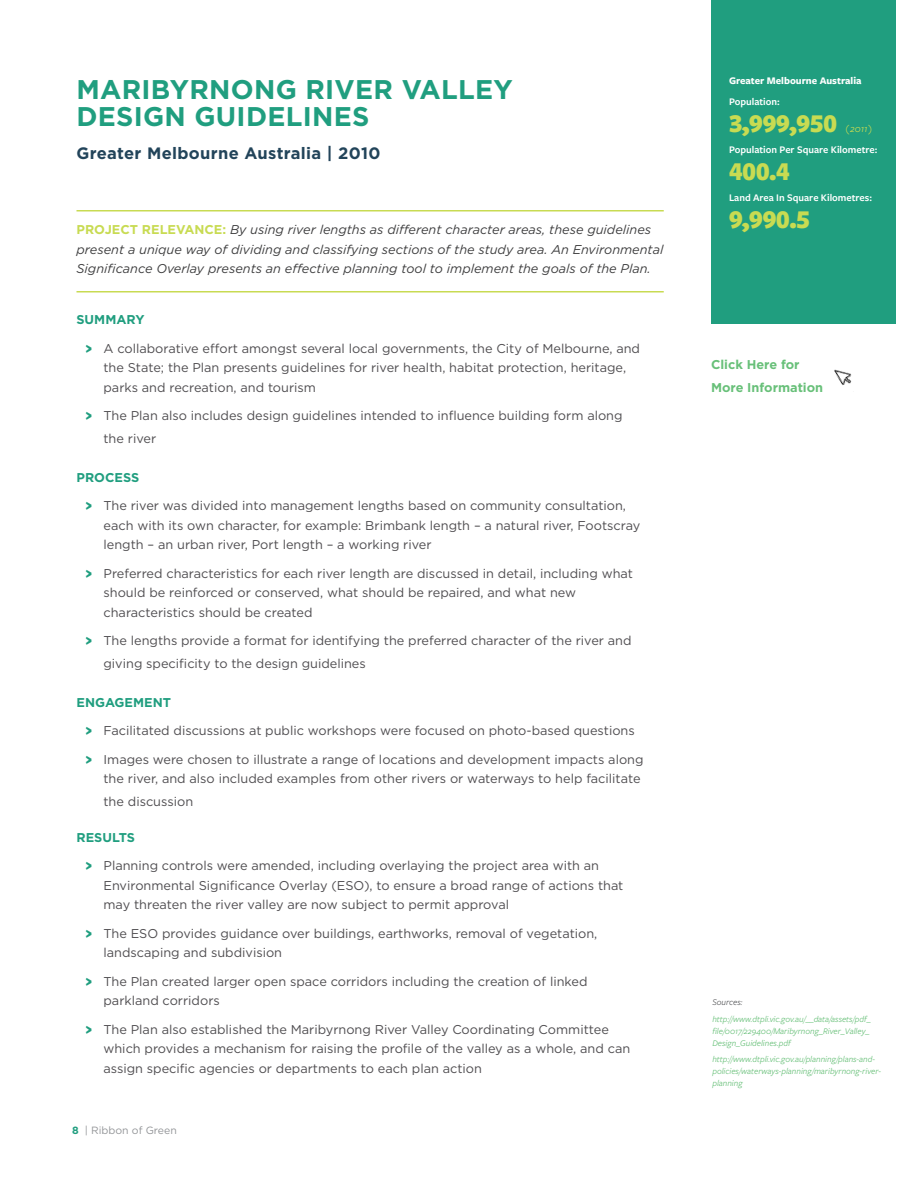
<style>
.page{position:relative;width:918px;height:1188px;background:#fff}
.page>*{position:absolute;margin:0;border:0;box-sizing:border-box;transform-origin:0 0}
._2_Headers{font:700 27px/27px "Gotham";letter-spacing:.01em;color:#209e7f}
.Label{font:900 27px "Freight Sans Pro";color:#c8db52}
.City___Date{font:700 16.5px "Gotham";letter-spacing:.02em;color:#22445a}
.t1{font:12.75px/19.5px "Gotham";color:#4f4d50}
.Project_Relevance__2{font:italic 12.75px/19.5px "Gotham";color:#3e3e3f}
._4_Headers{font:700 12.75px "Gotham";color:#209e7f}
._6_Headers{font:700 12.75px/22.5px "Gotham";color:#68c079}
.Label-2{font:600 10.5px "Freight Sans Pro";color:#fff}
.Label-3{font:700 10.5px "Freight Sans Pro";color:#fff}
.t2{font:10.5px "Gotham";color:#939598}
.Label-4{font:italic 10.5px "Freight Sans Pro";color:#c8db52}
.Sidebar__Notes__L{font:italic 9px/12px "Freight Sans Pro";color:#68c079}
.Sidebar__Notes__L-2{font:italic 9px "Freight Sans Pro";color:#57585a}
.s1{font-weight:700;font-style:normal;color:#c8db52}
.s2{font-family:"Freight Sans Pro";font-weight:700;font-size:18px;color:#209e7f}
.s3{font-weight:700;color:#209e7f}
</style>
<div class="page">
<div style="left:711px;top:0;width:184px;height:324px;background:#209e7f"></div>
<hr style="left:76px;top:210px;width:588px;height:2px;background:#c8db52">
<hr style="left:76px;top:291px;width:588px;height:1px;background:#c8db52">
<img style="left:834px;top:369px;width:18px;height:16px">
<p class="_2_Headers" style="left:76px;top:75px;width:438px">MARIBYRNONG RIVER VALLEY<br>DESIGN GUIDELINES</p>
<p class="City___Date" style="left:76px;top:144px;width:305px">Greater Melbourne Australia | 2010</p>
<p class="Project_Relevance__2" style="left:76px;top:219px;width:588px"><span class="s1">PROJECT RELEVANCE:</span> By using river lengths as different character areas, these guidelines present a unique way of dividing and classifying sections of the study area. An Environmental<br>Significance Overlay presents an effective planning tool to implement the goals of the Plan.</p>
<p class="_4_Headers" style="left:76px;top:312px;width:70px">SUMMARY</p>
<p class="t1" style="left:104px;top:338px;width:538px;text-indent:-18px"><span class="s2">›</span> A collaborative effort amongst several local governments, the City of Melbourne, and the State; the Plan presents guidelines for river health, habitat protection, heritage, parks and recreation, and tourism</p>
<p class="t1" style="left:104px;top:404px;width:521px;line-height:22.5px;text-indent:-18px"><span class="s2">›</span> The Plan also includes design guidelines intended to influence building form along the river</p>
<p class="_4_Headers" style="left:76px;top:470px;width:64px">PROCESS</p>
<p class="t1" style="left:104px;top:495px;width:538px;text-indent:-18px"><span class="s2">›</span> The river was divided into management lengths based on community consultation, each with its own character, for example: Brimbank length – a natural river, Footscray length – an urban river, Port length – a working river</p>
<p class="t1" style="left:104px;top:563px;width:531px;text-indent:-18px"><span class="s2">›</span> Preferred characteristics for each river length are discussed in detail, including what should be reinforced or conserved, what should be repaired, and what new characteristics should be created</p>
<p class="t1" style="left:104px;top:629px;width:530px;line-height:22.5px;text-indent:-18px"><span class="s2">›</span> The lengths provide a format for identifying the preferred character of the river and giving specificity to the design guidelines</p>
<p class="_4_Headers" style="left:76px;top:695px;width:96px">ENGAGEMENT</p>
<p class="t1" style="left:86px;top:720px;width:551px"><span class="s2">›</span> Facilitated discussions at public workshops were focused on photo-based questions</p>
<p class="t1" style="left:86px;top:749px;width:560px;text-align:right"><span class="s2">›</span> Images were chosen to illustrate a range of locations and development impacts along the river, and also included examples from other rivers or waterways to help facilitate</p>
<p class="t1" style="left:104px;top:791px;width:91px">the discussion</p>
<p class="_4_Headers" style="left:76px;top:830px;width:60px">RESULTS</p>
<p class="t1" style="left:104px;top:855px;width:521px;text-indent:-18px"><span class="s2">›</span> Planning controls were amended, including overlaying the project area with an<br>Environmental Significance Overlay (ESO), to ensure a broad range of actions that may threaten the river valley are now subject to permit approval</p>
<p class="t1" style="left:104px;top:923px;width:495px;text-indent:-18px"><span class="s2">›</span> The ESO provides guidance over buildings, earthworks, removal of vegetation, landscaping and subdivision</p>
<p class="t1" style="left:104px;top:971px;width:486px;text-indent:-18px"><span class="s2">›</span> The Plan created larger open space corridors including the creation of linked parkland corridors</p>
<p class="t1" style="left:104px;top:1019px;width:528px;text-indent:-18px"><span class="s2">›</span> The Plan also established the Maribyrnong River Valley Coordinating Committee which provides a mechanism for raising the profile of the valley as a whole, and can assign specific agencies or departments to each plan action</p>
<p class="t2" style="left:72px;top:1124px;width:106px"><span class="s3">8</span> | Ribbon of Green</p>
<p class="Label-3" style="left:729px;top:73px;width:134px">Greater Melbourne Australia</p>
<p class="Label-2" style="left:729px;top:94px;width:52px">Population:</p>
<p class="Label" style="left:729px;top:104px;width:109px">3,999,950</p>
<p class="Label-4" style="left:846px;top:121px;width:28px">(2011)</p>
<p class="Label-2" style="left:729px;top:142px;width:150px">Population Per Square Kilometre:</p>
<p class="Label" style="left:729px;top:152px;width:62px">400.4</p>
<p class="Label-2" style="left:729px;top:190px;width:144px">Land Area In Square Kilometres:</p>
<p class="Label" style="left:729px;top:200px;width:83px">9,990.5</p>
<p class="_6_Headers" style="left:711px;top:353px;width:114px">Click Here for<br>More Information</p>
<p class="Sidebar__Notes__L-2" style="left:712px;top:996px;width:32px">Sources:</p>
<p class="Sidebar__Notes__L" style="left:712px;top:1012px;width:160px">http://www.dtpli.vic.gov.au/__data/assets/pdf_ file/0017/229400/Maribyrnong_River_Valley_<br>Design_Guidelines.pdf</p>
<p class="Sidebar__Notes__L" style="left:712px;top:1053px;width:170px">http://www.dtpli.vic.gov.au/planning/plans-and&shy;policies/waterways-planning/maribyrnong-river&shy;planning</p>
</div>
